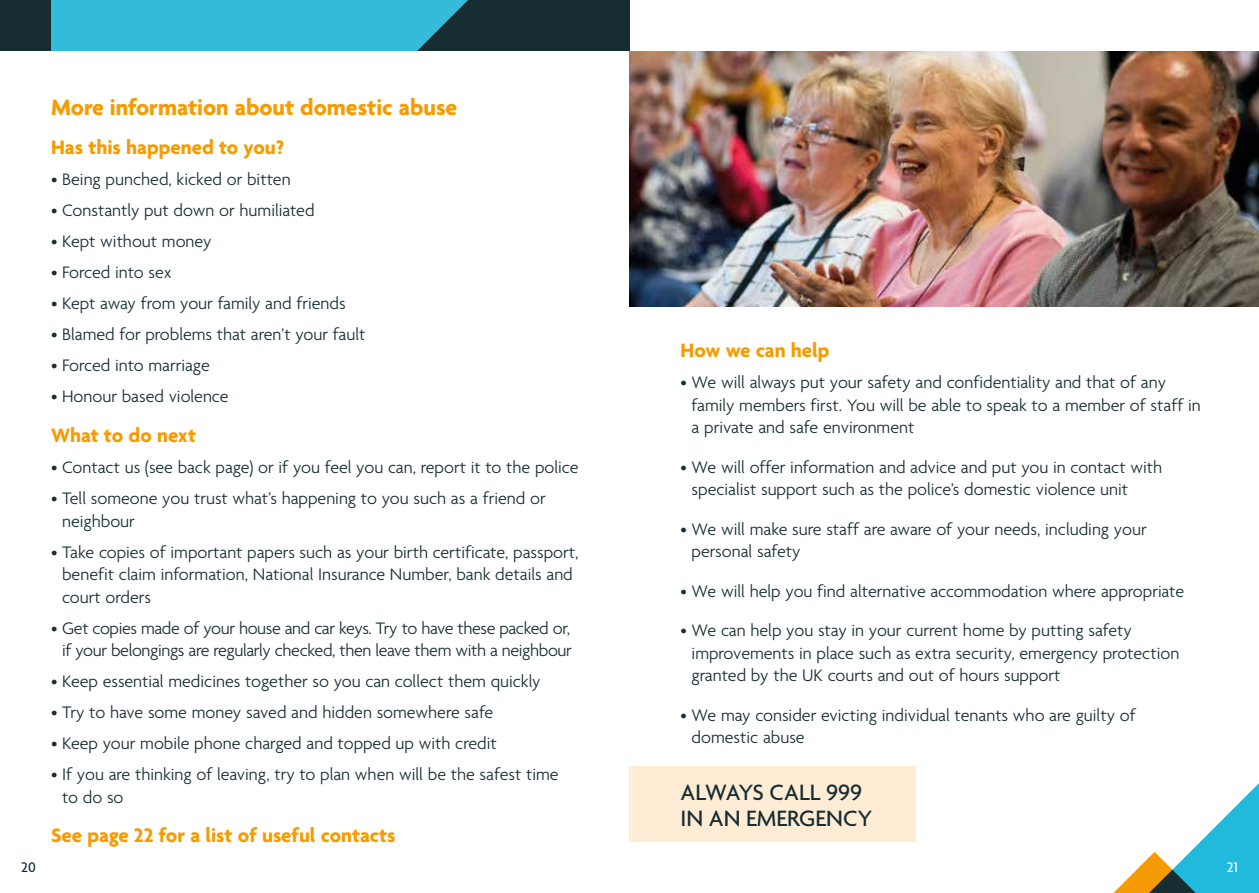
<style>
.page{position:relative;width:1259px;height:893px;background:#fff}
.page>*{position:absolute;margin:0;border:0;box-sizing:border-box;transform-origin:0 0}
.t1{font:700 24px "Agenda";color:#f59c05}
.t2{font:500 24px/25.8px "Agenda";color:#162d32}
.t3{font:700 21px "Agenda";color:#f59c05}
.t4{font:300 18px/22.5px "Agenda";color:#162d32}
.t5{font:300 18px/22.5px "Agenda";letter-spacing:-.02em;color:#162d32;text-align:right}
.t6{font:500 15px "Agenda";color:#162d32}
.t7{font:500 15px "Agenda";color:#fff}
</style>
<div class="page">
<div style="left:629px;top:766px;width:286px;height:76px;background:#feecd5"></div>
<svg style="left:1113px;top:783px;width:146px;height:110px"></svg>
<div style="left:0;top:0;width:629px;height:51px;background:#162d32"></div>
<img style="left:629px;top:51px;width:630px;height:255px">
<div style="left:51px;top:0;width:417px;height:51px;background:#34bbda"></div>
<h1 class="t1" style="left:51px;top:94px;width:408px">More information about domestic abuse</h1>
<p class="t3" style="left:51px;top:136px;width:235px">Has this happened to you?</p>
<p class="t4" style="left:51px;top:170px;width:241px">• Being punched, kicked or bitten</p>
<p class="t4" style="left:51px;top:201px;width:265px">• Constantly put down or humiliated</p>
<p class="t4" style="left:51px;top:232px;width:162px">• Kept without money</p>
<p class="t4" style="left:51px;top:263px;width:122px">• Forced into sex</p>
<p class="t4" style="left:51px;top:294px;width:296px">• Kept away from your family and friends</p>
<p class="t4" style="left:51px;top:325px;width:316px">• Blamed for problems that aren’t your fault</p>
<p class="t4" style="left:51px;top:356px;width:160px">• Forced into marriage</p>
<p class="t4" style="left:51px;top:387px;width:179px">• Honour based violence</p>
<p class="t3" style="left:51px;top:424px;width:146px">What to do next</p>
<p class="t4" style="left:51px;top:457px;width:529px">• Contact us (see back page) or if you feel you can, report it to the police</p>
<p class="t4" style="left:62px;top:488px;width:485px;text-indent:-11px">• Tell someone you trust what’s happening to you such as a friend or neighbour</p>
<p class="t4" style="left:62px;top:542px;width:518px;text-indent:-11px">• Take copies of important papers such as your birth certificate, passport, benefit claim information, National Insurance Number, bank details and court orders</p>
<p class="t5" style="left:51px;top:618px;width:522px">• Get copies made of your house and car keys. Try to have these packed or, if your belongings are regularly checked, then leave them with a neighbour</p>
<p class="t4" style="left:51px;top:671px;width:491px">• Keep essential medicines together so you can collect them quickly</p>
<p class="t4" style="left:51px;top:702px;width:444px">• Try to have some money saved and hidden somewhere safe</p>
<p class="t4" style="left:51px;top:733px;width:447px">• Keep your mobile phone charged and topped up with credit</p>
<p class="t4" style="left:62px;top:764px;width:498px;text-indent:-11px">• If you are thinking of leaving, try to plan when will be the safest time to do so</p>
<p class="t3" style="left:51px;top:824px;width:346px">See page 22 for a list of useful contacts</p>
<p class="t3" style="left:680px;top:339px;width:151px">How we can help</p>
<p class="t4" style="left:691px;top:372px;width:510px;text-indent:-11px">• We will always put your safety and confidentiality and that of any family members first. You will be able to speak to a member of staff in a private and safe environment</p>
<p class="t4" style="left:691px;top:457px;width:472px;text-indent:-11px">• We will offer information and advice and put you in contact with specialist support such as the police’s domestic violence unit</p>
<p class="t4" style="left:691px;top:519px;width:456px;text-indent:-11px">• We will make sure staff are aware of your needs, including your personal safety</p>
<p class="t4" style="left:680px;top:581px;width:505px">• We will help you find alternative accommodation where appropriate</p>
<p class="t4" style="left:691px;top:620px;width:489px;text-indent:-11px">• We can help you stay in your current home by putting safety improvements in place such as extra security, emergency protection granted by the UK courts and out of hours support</p>
<p class="t4" style="left:691px;top:705px;width:446px;text-indent:-11px">• We may consider evicting individual tenants who are guilty of domestic abuse</p>
<h1 class="t2" style="left:680px;top:781px;width:193px">ALWAYS CALL 999<br>IN AN EMERGENCY</h1>
<p class="t6" style="left:21px;top:859px;width:16px">20</p>
<p class="t7" style="left:1226px;top:859px;width:12px">21</p>
</div>
